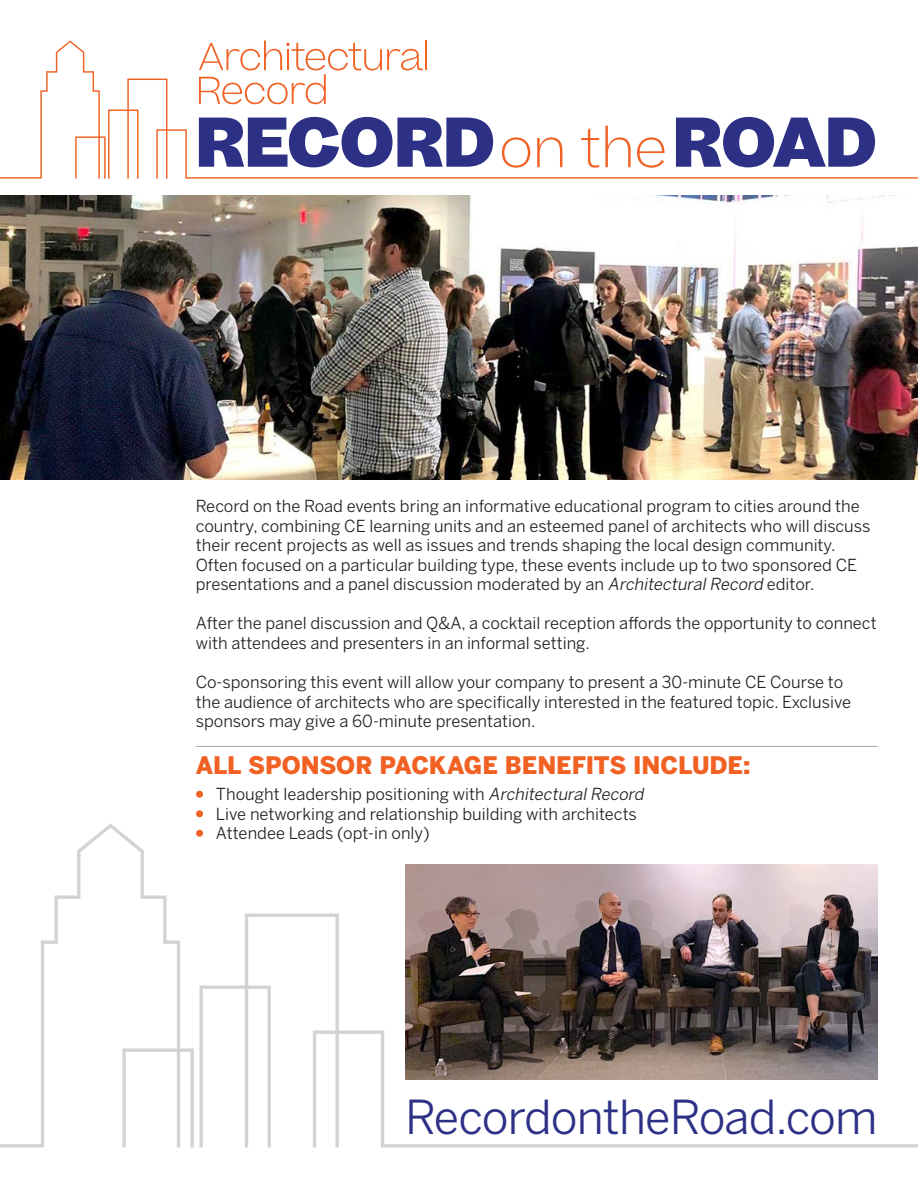
<style>
.page{position:relative;width:918px;height:1188px;background:#fff}
.page>*{position:absolute;margin:0;border:0;box-sizing:border-box;transform-origin:0 0}
.t1{font:46.5px "Benton Sans";letter-spacing:-.02em;color:#2d3186}
.t2{font:900 24px "Benton Sans";letter-spacing:-.005em;color:#f16124}
.t3{font:16.5px/19.5px "Benton Sans";color:#231f20}
.s1{font-style:italic}
.s2{color:#f16124}
</style>
<div class="page">
<svg style="left:0;top:40px;width:106px;height:139px"></svg>
<svg style="left:108px;top:79px;width:810px;height:100px"></svg>
<svg style="left:502px;top:137px;width:28px;height:31px"></svg>
<svg style="left:537px;top:137px;width:25px;height:30px"></svg>
<svg style="left:581px;top:128px;width:18px;height:40px"></svg>
<svg style="left:605px;top:126px;width:26px;height:41px"></svg>
<svg style="left:637px;top:137px;width:28px;height:31px"></svg>
<svg style="left:199px;top:117px;width:294px;height:50px"></svg>
<svg style="left:676px;top:117px;width:199px;height:50px"></svg>
<hr style="left:425px;top:40px;width:2px;height:30px;background:#f16124">
<svg style="left:199px;top:41px;width:224px;height:63px"></svg>
<hr style="left:196px;top:746px;width:682px;height:1px;background:#a7a9ac">
<svg style="left:0;top:824px;width:194px;height:324px"></svg>
<svg style="left:199px;top:914px;width:719px;height:234px"></svg>
<img style="left:0;top:196px;width:918px;height:283px">
<img style="left:405px;top:864px;width:473px;height:216px">
<p class="t3" style="left:196px;top:497px;width:676px">Record on the Road events bring an informative educational program to cities around the country, combining CE learning units and an esteemed panel of architects who will discuss their recent projects as well as issues and trends shaping the local design community.<br>Often focused on a particular building type, these events include up to two sponsored CE presentations and a panel discussion moderated by an <span class="s1">ArchitecturalRecord</span> editor.</p>
<p class="t3" style="left:196px;top:614px;width:683px">After the panel discussion and Q&amp;A, a cocktail reception affords the opportunity to connect with attendees and presenters in an informal setting.</p>
<p class="t3" style="left:196px;top:672px;width:657px">Co-sponsoring this event will allow your company to present a 30-minute CE Course to the audience of architects who are specifically interested in the featured topic. Exclusive sponsors may give a 60-minute presentation.</p>
<h2 class="t2" style="left:196px;top:750px;width:556px">ALL SPONSOR PACKAGE BENEFITS INCLUDE:</h2>
<p class="t3" style="left:196px;top:784px;width:453px"><span class="s2">•</span> Thought leadership positioning with <span class="s1">ArchitecturalRecord</span></p>
<p class="t3" style="left:196px;top:804px;width:443px"><span class="s2">•</span> Live networking and relationship building with architects</p>
<p class="t3" style="left:196px;top:823px;width:235px"><span class="s2">•</span> Attendee Leads (opt-in only)</p>
<h1 class="t1" style="left:405px;top:1089px;width:474px">RecordontheRoad.com</h1>
</div>
